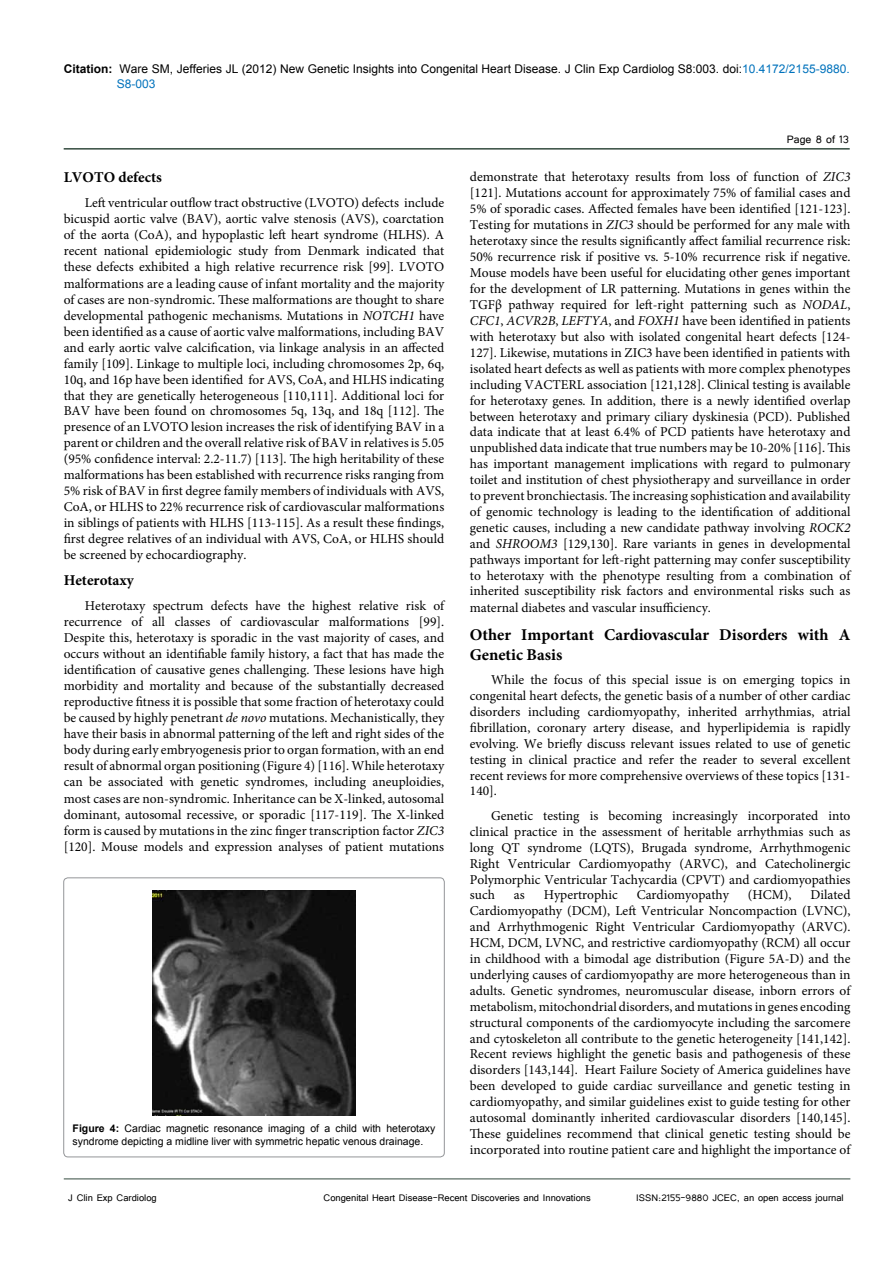
<style>
.page{position:relative;width:893px;height:1263px;background:#fff}
.page>*{position:absolute;margin:0;border:0;box-sizing:border-box;transform-origin:0 0}
.t1{font:700 16.5px/19.8px "Minion Pro";color:#000}
.t2{font:700 15px "Minion Pro";color:#000}
.t3{font:13.5px/15.9px "Minion Pro";color:#000;text-align:justify}
.t4{font:13.5px "Tunga";color:#000}
.t5{font:12px/15px "Arial";color:#000}
.t6{font:12px "Tunga";color:#000}
.t7{font:10.5px/12.6px "Arial";color:#000}
.s1{font-weight:700}
.s2{color:#0072bc}
.s3{font-style:italic}
</style>
<div class="page">
<hr style="left:64px;top:148px;width:786px;height:2px;background:#344b3f">
<hr style="left:64px;top:1179px;width:786px;height:1px;background:#344b3f">
<div style="left:64px;top:878px;width:380px;height:279px;border:1px solid #939598;border-radius:4px"></div>
<img style="left:152px;top:890px;width:204px;height:226px">
<p class="t5" style="left:117px;top:61px;width:734px;text-indent:-53px"><span class="s1">Citation:</span> Ware SM, Jefferies JL (2012) New Genetic Insights into Congenital Heart Disease. J Clin Exp Cardiolog S8:003. doi:<span class="s2">10.4172/2155-9880.<br>S8-003</span></p>
<p class="t2" style="left:64px;top:167px;width:100px">LVOTO defects</p>
<p class="t3" style="left:64px;top:194px;width:382px;text-indent:21px">Left ventricular outflow tract obstructive (LVOTO) defects include bicuspid aortic valve (BAV), aortic valve stenosis (AVS), coarctation of the aorta (CoA), and hypoplastic left heart syndrome (HLHS). A recent national epidemiologic study from Denmark indicated that these defects exhibited a high relative recurrence risk [99]. LVOTO malformations are a leading cause of infant mortality and the majority of cases are non-syndromic. These malformations are thought to share developmental pathogenic mechanisms. Mutations in <span class="s3">NOTCH1</span> have been identified as a cause of aortic valve malformations, including BAV and early aortic valve calcification, via linkage analysis in an affected family [109]. Linkage to multiple loci, including chromosomes 2p, 6q, 10q, and 16p have been identified for AVS, CoA, and HLHS indicating that they are genetically heterogeneous [110,111]. Additional loci for BAV have been found on chromosomes 5q, 13q, and 18q [112]. The presence of an LVOTO lesion increases the risk of identifying BAV in a parent or children and the overall relative risk of BAV in relatives is 5.05 (95% confidence interval: 2.2-11.7) [113]. The high heritability of these malformations has been established with recurrence risks ranging from 5% risk of BAV in first degree family members of individuals with AVS, CoA, or HLHS to 22% recurrence risk of cardiovascular malformations in siblings of patients with HLHS [113-115]. As a result these findings, first degree relatives of an individual with AVS, CoA, or HLHS should be screened by echocardiography.</p>
<p class="t2" style="left:64px;top:570px;width:72px">Heterotaxy</p>
<p class="t3" style="left:64px;top:598px;width:382px;text-indent:21px">Heterotaxy spectrum defects have the highest relative risk of recurrence of all classes of cardiovascular malformations [99].<br>Despite this, heterotaxy is sporadic in the vast majority of cases, and occurs without an identifiable family history, a fact that has made the identification of causative genes challenging. These lesions have high morbidity and mortality and because of the substantially decreased reproductive fitness it is possible that some fraction of heterotaxy could be caused by highly penetrant <span class="s3">de novo</span> mutations. Mechanistically, they have their basis in abnormal patterning of the left and right sides of the body during early embryogenesis prior to organ formation, with an end result of abnormal organ positioning (Figure 4) [116]. While heterotaxy can be associated with genetic syndromes, including aneuploidies, most cases are non-syndromic. Inheritance can be X-linked, autosomal dominant, autosomal recessive, or sporadic [117-119]. The X-linked form is caused by mutations in the zinc finger transcription factor <span class="s3">ZIC3 </span>[120]. Mouse models and expression analyses of patient mutations</p>
<p class="t7" style="left:73px;top:1122px;width:364px"><span class="s1">Figure 4:</span> Cardiac magnetic resonance imaging of a child with heterotaxy syndrome depicting a midline liver with symmetric hepatic venous drainage.</p>
<p class="t4" style="left:787px;top:131px;width:64px">Page 8 of 13</p>
<p class="t3" style="left:470px;top:169px;width:382px">demonstrate that heterotaxy results from loss of function of <span class="s3">ZIC3 </span>[121]. Mutations account for approximately 75% of familial cases and 5% of sporadic cases. Affected females have been identified [121-123].<br>Testing for mutations in <span class="s3">ZIC3</span> should be performed for any male with heterotaxy since the results significantly affect familial recurrence risk:<br>50% recurrence risk if positive vs. 5-10% recurrence risk if negative.<br>Mouse models have been useful for elucidating other genes important for the development of LR patterning. Mutations in genes within the TGFβ pathway required for left-right patterning such as <span class="s3">NODAL</span>, <span class="s3">CFC1</span>, <span class="s3">ACVR2B</span>, <span class="s3">LEFTYA</span>, and <span class="s3">FOXH1</span> have been identified in patients with heterotaxy but also with isolated congenital heart defects [124- 127]. Likewise, mutations in ZIC3 have been identified in patients with isolated heart defects as well as patients with more complex phenotypes including VACTERL association [121,128]. Clinical testing is available for heterotaxy genes. In addition, there is a newly identified overlap between heterotaxy and primary ciliary dyskinesia (PCD). Published data indicate that at least 6.4% of PCD patients have heterotaxy and unpublished data indicate that true numbers may be 10-20% [116]. This has important management implications with regard to pulmonary toilet and institution of chest physiotherapy and surveillance in order to prevent bronchiectasis. The increasing sophistication and availability of genomic technology is leading to the identification of additional genetic causes, including a new candidate pathway involving <span class="s3">ROCK2 </span>and <span class="s3">SHROOM3</span> [129,130]. Rare variants in genes in developmental pathways important for left-right patterning may confer susceptibility to heterotaxy with the phenotype resulting from a combination of inherited susceptibility risk factors and environmental risks such as maternal diabetes and vascular insufficiency.</p>
<p class="t1" style="left:470px;top:625px;width:382px">Other Important Cardiovascular Disorders with A<br>Genetic Basis</p>
<p class="t3" style="left:470px;top:672px;width:382px;text-indent:21px">While the focus of this special issue is on emerging topics in congenital heart defects, the genetic basis of a number of other cardiac disorders including cardiomyopathy, inherited arrhythmias, atrial fibrillation, coronary artery disease, and hyperlipidemia is rapidly evolving. We briefly discuss relevant issues related to use of genetic testing in clinical practice and refer the reader to several excellent recent reviews for more comprehensive overviews of these topics [131- 140].</p>
<p class="t3" style="left:470px;top:808px;width:382px;text-indent:21px">Genetic testing is becoming increasingly incorporated into clinical practice in the assessment of heritable arrhythmias such as long QT syndrome (LQTS), Brugada syndrome, Arrhythmogenic Right Ventricular Cardiomyopathy (ARVC), and Catecholinergic Polymorphic Ventricular Tachycardia (CPVT) and cardiomyopathies such</p>
<p class="t3" style="left:470px;top:887px;width:382px;text-indent:341px">Dilated Cardiomyopathy (DCM), Left Ventricular Noncompaction (LVNC), and Arrhythmogenic Right Ventricular Cardiomyopathy (ARVC).<br>HCM, DCM, LVNC, and restrictive cardiomyopathy (RCM) all occur in childhood with a bimodal age distribution (Figure 5A-D) and the underlying causes of cardiomyopathy are more heterogeneous than in adults. Genetic syndromes, neuromuscular disease, inborn errors of metabolism, mitochondrial disorders, and mutations in genes encoding structural components of the cardiomyocyte including the sarcomere and cytoskeleton all contribute to the genetic heterogeneity [141,142].<br>Recent reviews highlight the genetic basis and pathogenesis of these disorders [143,144]. Heart Failure Society of America guidelines have been developed to guide cardiac surveillance and genetic testing in cardiomyopathy, and similar guidelines exist to guide testing for other autosomal dominantly inherited cardiovascular disorders [140,145].<br>These guidelines recommend that clinical genetic testing should be incorporated into routine patient care and highlight the importance of</p>
<p class="t3" style="left:514px;top:887px;width:12px">as</p>
<p class="t3" style="left:544px;top:887px;width:75px">Hypertrophic</p>
<p class="t3" style="left:637px;top:887px;width:94px">Cardiomyopathy</p>
<p class="t3" style="left:748px;top:887px;width:45px">(HCM),</p>
<p class="t6" style="left:68px;top:1190px;width:90px">J Clin Exp Cardiolog</p>
<p class="t6" style="left:324px;top:1190px;width:269px">Congenital Heart Disease-Recent Discoveries and Innovations</p>
<p class="t6" style="left:636px;top:1190px;width:209px">ISSN:2155-9880 JCEC, an open access journal</p>
</div>
